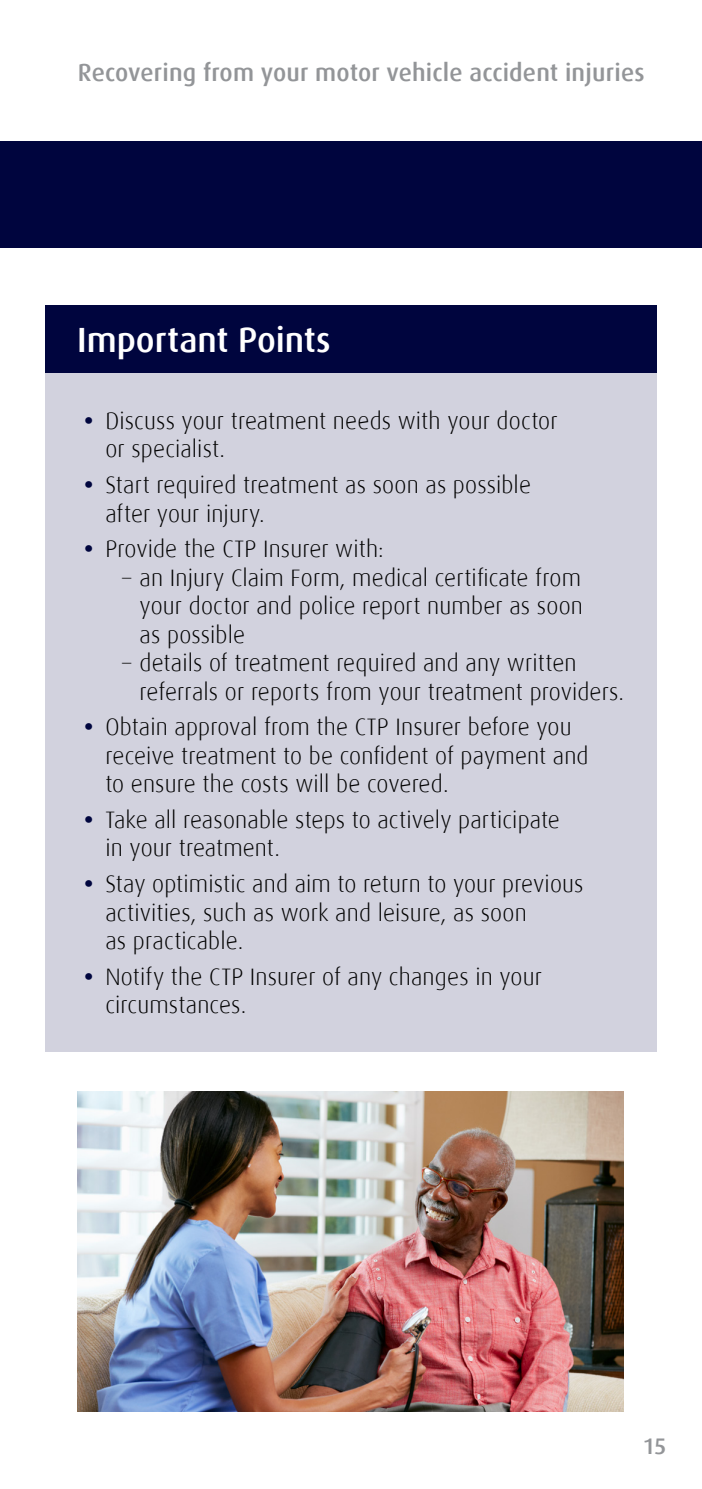
<style>
.page{position:relative;width:702px;height:1489px;background:#fff}
.page>*{position:absolute;margin:0;border:0;box-sizing:border-box;transform-origin:0 0}
.t1{font:500 35px "Dax";color:#fff}
.t2{font:500 24.5px "Dax";letter-spacing:.005em;color:#939598}
.t3{font:300 23.75px/28.5px "Dax";letter-spacing:.005em;color:#000}
.t4{font:500 22.5px "Dax";color:#939598}
.s1{font-weight:700;color:#00053e}
</style>
<div class="page">
<div style="left:0;top:142px;width:702px;height:106px;background:#00053e"></div>
<img style="left:78px;top:1091px;width:546px;height:319px">
<div style="left:45px;top:305px;width:611px;height:746px;background:#d2d2de"></div>
<div style="left:45px;top:305px;width:611px;height:67px;background:#00053e"></div>
<p class="t2" style="left:78px;top:59px;width:568px">Recovering from your motor vehicle accident injuries</p>
<h1 class="t1" style="left:77px;top:320px;width:255px">Important Points</h1>
<p class="t3" style="left:105px;top:407px;width:453px;text-indent:-21px"><span class="s1">•</span> Discuss your treatment needs with your doctor or specialist.</p>
<p class="t3" style="left:105px;top:471px;width:427px;text-indent:-21px"><span class="s1">•</span> Start required treatment as soon as possible after your injury.</p>
<p class="t3" style="left:84px;top:535px;width:301px"><span class="s1">•</span> Provide the CTP Insurer with:</p>
<p class="t3" style="left:140px;top:563px;width:445px;text-align:justify;text-indent:-18px">– an Injury Claim Form, medical certificate from your doctor and police report number as soon as possible</p>
<p class="t3" style="left:140px;top:649px;width:486px;text-indent:-18px">– details of treatment required and any written referrals or reports from your treatment providers.</p>
<p class="t3" style="left:105px;top:713px;width:484px;text-indent:-21px"><span class="s1">•</span> Obtain approval from the CTP Insurer before you receive treatment to be confident of payment and to ensure the costs will be covered.</p>
<p class="t3" style="left:105px;top:805px;width:456px;text-indent:-21px"><span class="s1">•</span> Take all reasonable steps to actively participate in your treatment.</p>
<p class="t3" style="left:105px;top:869px;width:479px;text-indent:-21px"><span class="s1">•</span> Stay optimistic and aim to return to your previous activities, such as work and leisure, as soon<br>as practicable.</p>
<p class="t3" style="left:105px;top:962px;width:438px;text-indent:-21px"><span class="s1">•</span> Notify the CTP Insurer of any changes in your circumstances.</p>
<p class="t4" style="left:642px;top:1432px;width:25px">15</p>
</div>
